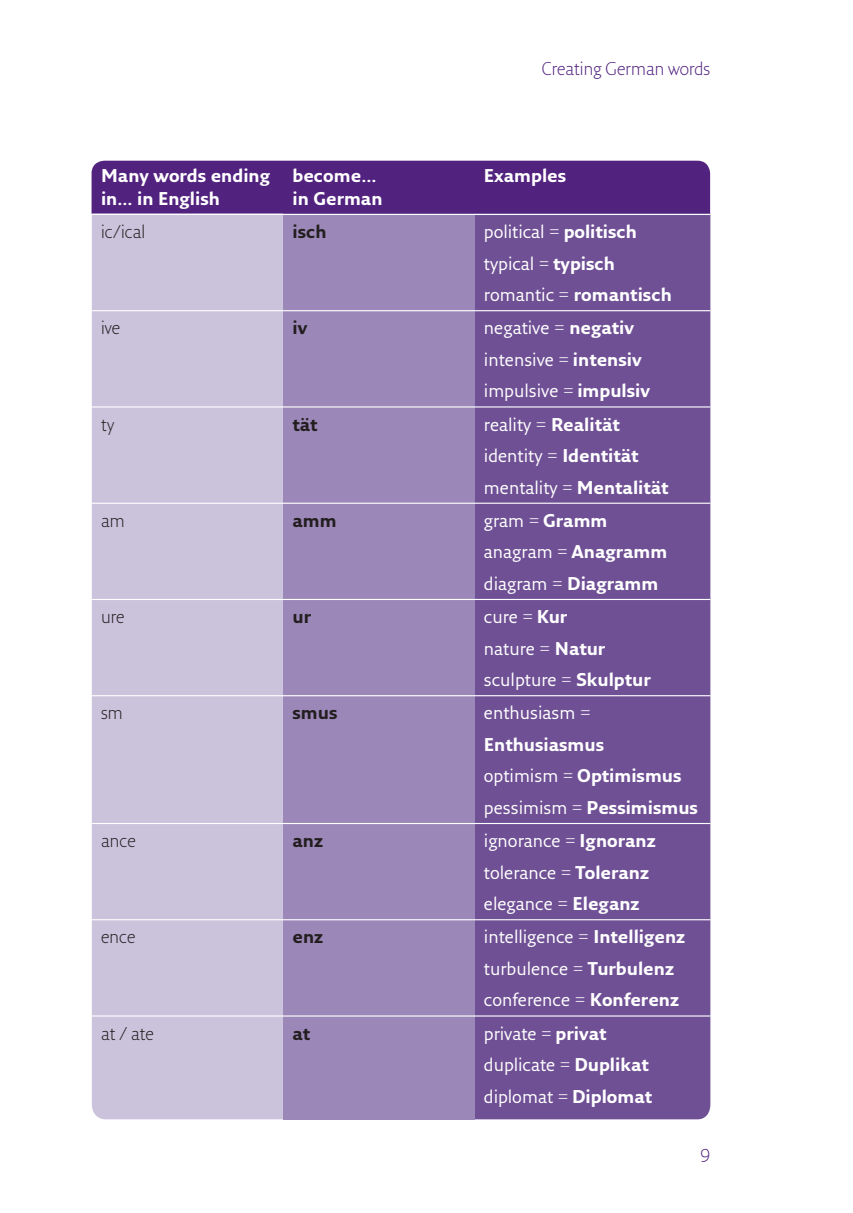
<style>
.page{position:relative;width:853px;height:1213px;background:#fff}
.page>*{position:absolute;margin:0;border:0;box-sizing:border-box;transform-origin:0 0}
.t1{font:18px/31.5px "Fresco Sans";color:#fff}
.t2{font:700 18px/22.5px "Fresco Sans";color:#fff}
.t3{font:300 18px "Fresco Sans";color:#231f20}
.t4{font:700 18px "Fresco Sans";color:#231f20}
.t5{font:300 18px "Fresco Sans";color:#52227f}
.s1{font-weight:700}
.s2{font-weight:400}
</style>
<div class="page">
<div style="left:92px;top:161px;width:618px;height:53px;background:#52227f"></div>
<div style="left:474px;top:213px;width:236px;height:906px;background:#6f5095"></div>
<div style="left:92px;top:213px;width:191px;height:906px;background:#cbc2dc"></div>
<div style="left:283px;top:214px;width:191px;height:905px;background:#9c88b8"></div>
<hr style="left:92px;top:214px;width:618px;height:1px;background:#fff">
<hr style="left:92px;top:310px;width:618px;height:1px;background:#fff">
<hr style="left:92px;top:406px;width:618px;height:1px;background:#fff">
<hr style="left:92px;top:502px;width:618px;height:1px;background:#fff">
<hr style="left:92px;top:599px;width:618px;height:1px;background:#fff">
<hr style="left:92px;top:695px;width:618px;height:1px;background:#fff">
<hr style="left:92px;top:822px;width:618px;height:2px;background:#fff">
<hr style="left:92px;top:919px;width:618px;height:1px;background:#fff">
<hr style="left:92px;top:1015px;width:618px;height:1px;background:#fff">
<p class="t5" style="left:542px;top:61px;width:170px">Creating German words</p>
<p class="t2" style="left:101px;top:166px;width:171px">Many words ending in... in English</p>
<p class="t2" style="left:292px;top:166px;width:92px">become... in German</p>
<p class="t2" style="left:484px;top:166px;width:84px">Examples</p>
<p class="t3" style="left:101px;top:224px;width:46px">ic/ical</p>
<p class="t4" style="left:292px;top:224px;width:36px">isch</p>
<p class="t1" style="left:484px;top:217px;width:189px">political = <span class="s1">politisch </span>typical = <span class="s1">typisch </span>romantic = <span class="s1">romantisch</span></p>
<p class="t3" style="left:101px;top:321px;width:21px">ive</p>
<p class="t4" style="left:292px;top:321px;width:16px">iv</p>
<p class="t1" style="left:484px;top:314px;width:168px">negative = <span class="s1">negativ </span>intensive = <span class="s1">intensiv </span>impulsive = <span class="s1">impulsiv</span></p>
<p class="t3" style="left:101px;top:417px;width:15px">ty</p>
<p class="t4" style="left:292px;top:417px;width:27px">tät</p>
<p class="t1" style="left:484px;top:410px;width:186px">reality = <span class="s1">Realität </span>identity = <span class="s1">Identität </span>mentality = <span class="s1">Mentalität</span></p>
<p class="t3" style="left:101px;top:513px;width:25px">am</p>
<p class="t4" style="left:292px;top:513px;width:46px">amm</p>
<p class="t1" style="left:484px;top:506px;width:185px">gram = <span class="s1">Gramm </span>anagram = <span class="s1">Anagramm </span>diagram = <span class="s1">Diagramm</span></p>
<p class="t3" style="left:101px;top:609px;width:25px">ure</p>
<p class="t4" style="left:292px;top:609px;width:20px">ur</p>
<p class="t1" style="left:484px;top:602px;width:168px">cure = <span class="s1">Kur<br></span>nature = <span class="s1">Natur </span>sculpture = <span class="s1">Skulptur</span></p>
<p class="t3" style="left:101px;top:705px;width:23px">sm</p>
<p class="t4" style="left:292px;top:705px;width:46px">smus</p>
<p class="t1" style="left:484px;top:698px;width:108px">enthusiasm =</p>
<p class="t2" style="left:484px;top:730px;width:216px;line-height:31.5px">Enthusiasmus<br><span class="s2">optimism =</span> Optimismus <span class="s2">pessimism =</span> Pessimismus</p>
<p class="t3" style="left:101px;top:833px;width:36px">ance</p>
<p class="t4" style="left:292px;top:833px;width:32px">anz</p>
<p class="t1" style="left:484px;top:826px;width:173px">ignorance = <span class="s1">Ignoranz </span>tolerance = <span class="s1">Toleranz </span>elegance = <span class="s1">Eleganz</span></p>
<p class="t3" style="left:101px;top:929px;width:36px">ence</p>
<p class="t4" style="left:292px;top:929px;width:32px">enz</p>
<p class="t1" style="left:484px;top:922px;width:203px">intelligence = <span class="s1">Intelligenz </span>turbulence = <span class="s1">Turbulenz </span>conference = <span class="s1">Konferenz</span></p>
<p class="t3" style="left:101px;top:1026px;width:54px">at / ate</p>
<p class="t4" style="left:292px;top:1026px;width:19px">at</p>
<p class="t1" style="left:484px;top:1018px;width:170px">private = <span class="s1">privat </span>duplicate = <span class="s1">Duplikat </span>diplomat = <span class="s1">Diplomat</span></p>
<p class="t5" style="left:700px;top:1144px;width:11px">9</p>
</div>
